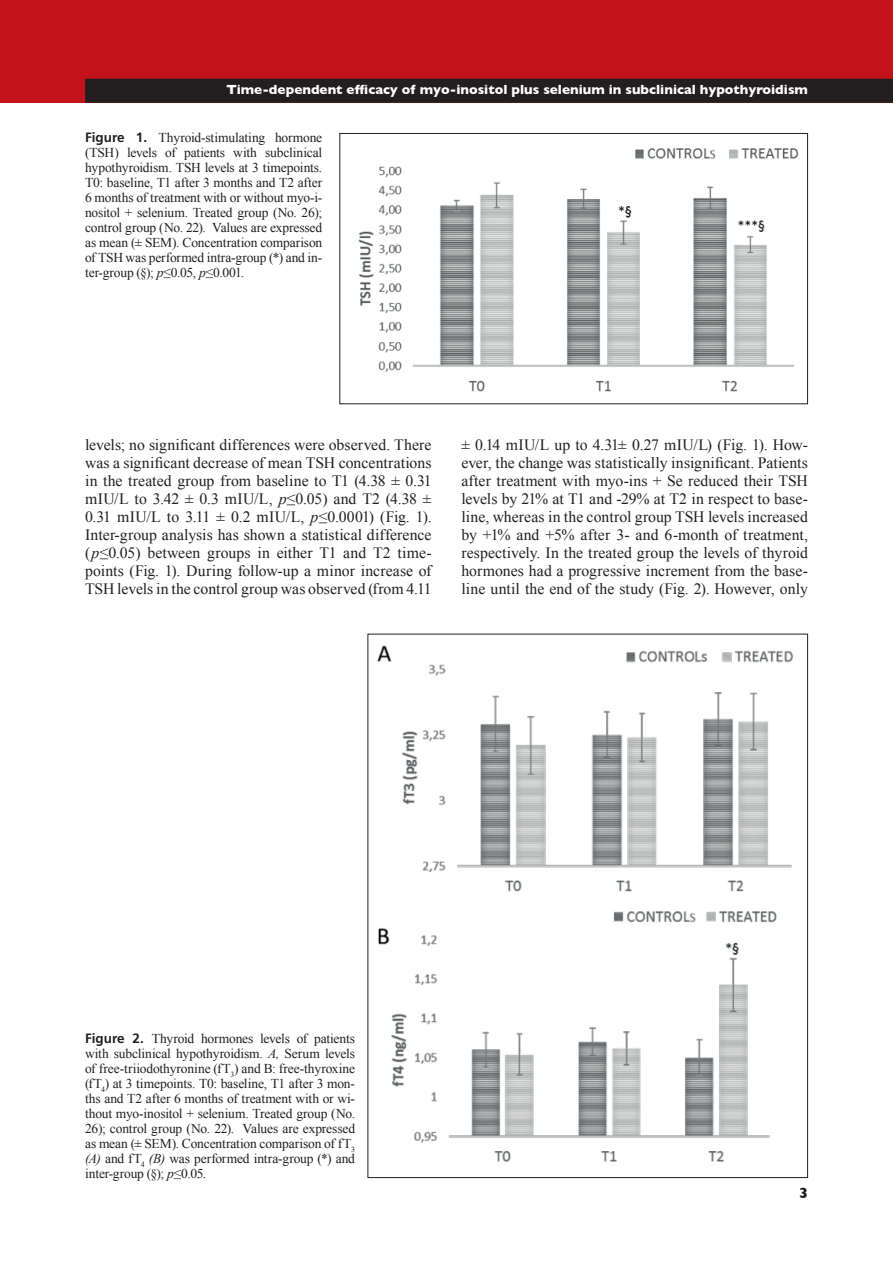
<style>
.page{position:relative;width:893px;height:1263px;background:#fff}
.page>*{position:absolute;margin:0;border:0;box-sizing:border-box;transform-origin:0 0}
.t1{font:15.75px/18px "Times New Roman";color:#231f20;text-align:justify}
.t2{font:700 15px "Gill Sans";color:#231f20}
.t3{font:13.5px/15px "Times New Roman";letter-spacing:-.01em;color:#231f20;text-align:justify}
.t4{font:700 13.5px "Gill Sans";color:#fff}
.s1{font-family:"Frutiger";font-weight:700}
.s2{font-style:italic}
</style>
<div class="page">
<div style="left:0;top:0;width:893px;height:103px;background:#c4121a"></div>
<div style="left:85px;top:79px;width:808px;height:24px;background:#231f20"></div>
<img style="left:358px;top:148px;width:441px;height:244px">
<div style="left:339px;top:133px;width:469px;height:271px;border:1px solid #231f20"></div>
<img style="left:377px;top:645px;width:417px;height:517px">
<p class="t4" style="left:227px;top:79px;width:583px">Time-dependent efficacy of myo-inositol plus selenium in subclinical hypothyroidism</p>
<p class="t3" style="left:85px;top:130px;width:239px"><span class="s1">Figure 1.</span> Thyroid-stimulating hormone (TSH) levels of patients with subclinical hypothyroidism. TSH levels at 3 timepoints.<br>T0: baseline, T1 after 3 months and T2 after 6 months of treatment with or without myo-i&shy;nositol + selenium. Treated group (No. 26); control group (No. 22). Values are expressed as mean (± SEM). Concentration comparison of TSH was performed intra-group (*) and in&shy;ter-group (§); <span class="s2">p</span>≤0.05, <span class="s2">p</span>≤0.001.</p>
<p class="t1" style="left:85px;top:436px;width:348px">levels; no significant differences were observed. There was a significant decrease of mean TSH concentrations in the treated group from baseline to T1 (4.38 ± 0.31 mIU/L to 3.42 ± 0.3 mIU/L, <span class="s2">p</span>≤0.05) and T2 (4.38 ± 0.31 mIU/L to 3.11 ± 0.2 mIU/L, <span class="s2">p</span>≤0.0001) (Fig. 1).<br>Inter-group analysis has shown a statistical difference (<span class="s2">p</span>≤0.05) between groups in either T1 and T2 time&shy;points (Fig. 1). During follow-up a minor increase of TSH levels in the control group was observed (from 4.11</p>
<p class="t1" style="left:461px;top:435px;width:348px">± 0.14 mIU/L up to 4.31± 0.27 mIU/L) (Fig. 1). How&shy;ever, the change was statistically insignificant. Patients after treatment with myo-ins + Se reduced their TSH levels by 21% at T1 and -29% at T2 in respect to base&shy;line, whereas in the control group TSH levels increased by +1% and +5% after 3- and 6-month of treatment, respectively. In the treated group the levels of thyroid hormones had a progressive increment from the base&shy;line until the end of the study (Fig. 2). However, only</p>
<p class="t3" style="left:85px;top:1030px;width:272px"><span class="s1">Figure 2.</span> Thyroid hormones levels of patients with subclinical hypothyroidism. <span class="s2">A,</span> Serum levels of free-triiodothyronine (fT<sub>3</sub>) and B: free-thyroxine (fT<sub>4</sub>) at 3 timepoints. T0: baseline, T1 after 3 mon&shy;ths and T2 after 6 months of treatment with or wi&shy;thout myo-inositol + selenium. Treated group (No.<br>26); control group (No. 22). Values are expressed as mean (± SEM). Concentration comparison of fT<sub>3 </sub><span class="s2">(A)</span> and fT<sub>4</sub> <span class="s2">(B)</span> was performed intra-group (*) and inter-group (§); <span class="s2">p</span>≤0.05.</p>
<p class="t2" style="left:799px;top:1181px;width:10px">3</p>
</div>
